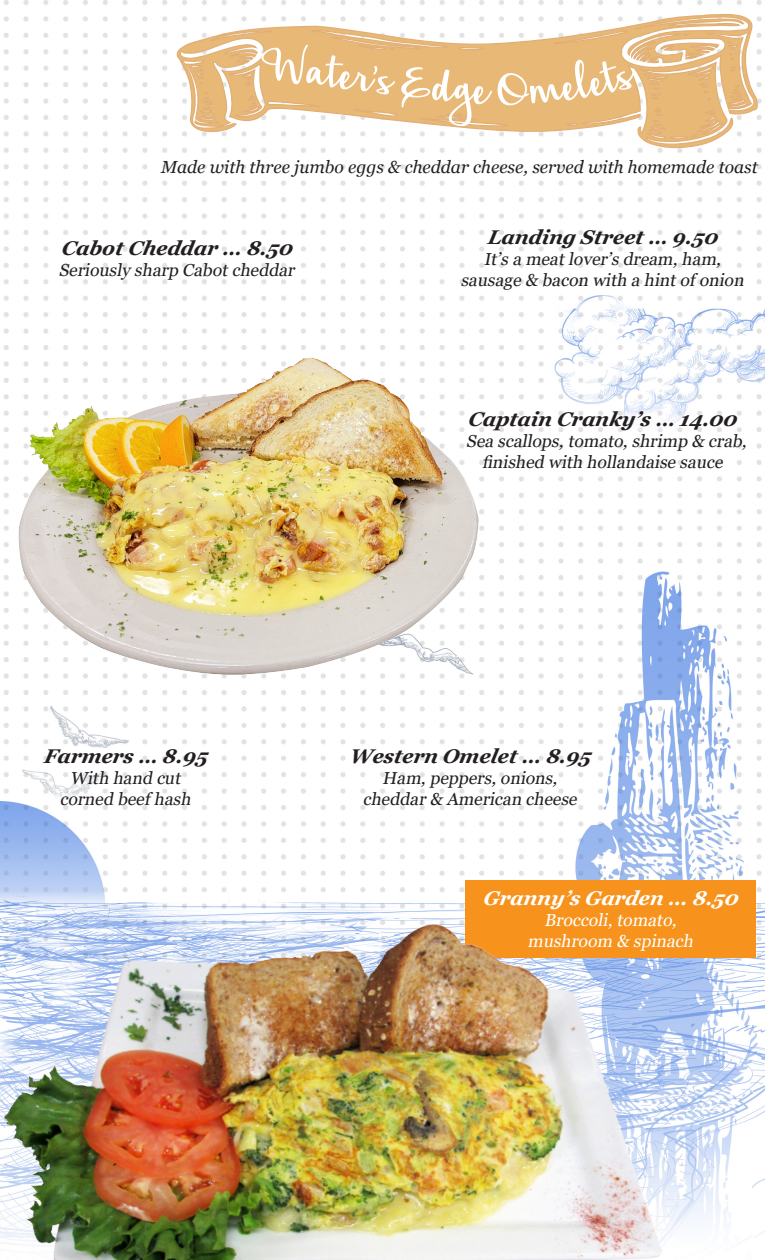
<style>
.page{position:relative;width:765px;height:1260px;background:#fff}
.page>*{position:absolute;margin:0;border:0;box-sizing:border-box;transform-origin:0 0}
.t1{font:71.25px "Hickory Jack";color:#fff}
.t2{font:italic 700 19.75px "Georgia";color:#231f20}
.t3{font:italic 700 19.75px "Georgia";color:#fff}
.t4{font:italic 17.5px "Georgia";color:#231f20}
.t5{font:italic 17.38px/21px "Georgia";color:#231f20;text-align:center}
.t6{font:italic 17.38px "Georgia";color:#fff}
</style>
<div class="page">
<img style="left:0;top:0;width:765px;height:1243px">
<svg style="left:176px;top:0;width:583px;height:150px"></svg>
<div style="left:465px;top:880px;width:291px;height:78px;background:#f7931d"></div>
<img style="left:10px;top:345px;width:476px;height:345px">
<img style="left:4px;top:910px;width:757px;height:350px">
<div style="left:258px;top:39px;width:50px;height:46px;background:#e8b877"></div>
<div style="left:399px;top:58px;width:238px;height:69px;background:#e8b877"></div>
<p class="t1" style="left:311px;top:35px;width:87px;rotate:7deg">ater’s</p>
<p class="t4" style="left:161px;top:156px;width:598px">Made with three jumbo eggs &amp; cheddar cheese, served with homemade toast</p>
<p class="t2" style="left:61px;top:235px;width:237px">CabotCheddar … 8.50</p>
<p class="t5" style="left:59px;top:260px;width:241px">Seriously sharp Cabotcheddar</p>
<p class="t2" style="left:487px;top:225px;width:236px">Landing Street… 9.50</p>
<p class="t5" style="left:484px;top:249px;width:242px">It’s a meatlover’s dream,ham,</p>
<p class="t5" style="left:461px;top:270px;width:288px">sausage &amp; bacon with a hintof onion</p>
<p class="t2" style="left:468px;top:406px;width:275px">Cap tain Cranky’s … 14.00</p>
<p class="t5" style="left:466px;top:430px;width:286px">Sea scallops,tomato,shrimp &amp; crab, finished with hollandaise sauce</p>
<p class="t2" style="left:43px;top:744px;width:165px">Farmers … 8.95</p>
<p class="t5" style="left:70px;top:768px;width:116px">With hand cut</p>
<p class="t5" style="left:60px;top:789px;width:136px">corned beef hash</p>
<p class="t2" style="left:349px;top:744px;width:243px">Western Omelet… 8.95</p>
<p class="t5" style="left:382px;top:768px;width:180px">Ham,peppers,onions,</p>
<p class="t5" style="left:363px;top:789px;width:219px">cheddar &amp; American cheese</p>
<p class="t3" style="left:483px;top:885px;width:261px">Granny’s Garden … 8.50</p>
<p class="t6" style="left:544px;top:909px;width:138px">Broccoli,tomato,</p>
<p class="t6" style="left:528px;top:930px;width:171px">mushroom &amp; spinach</p>
</div>
